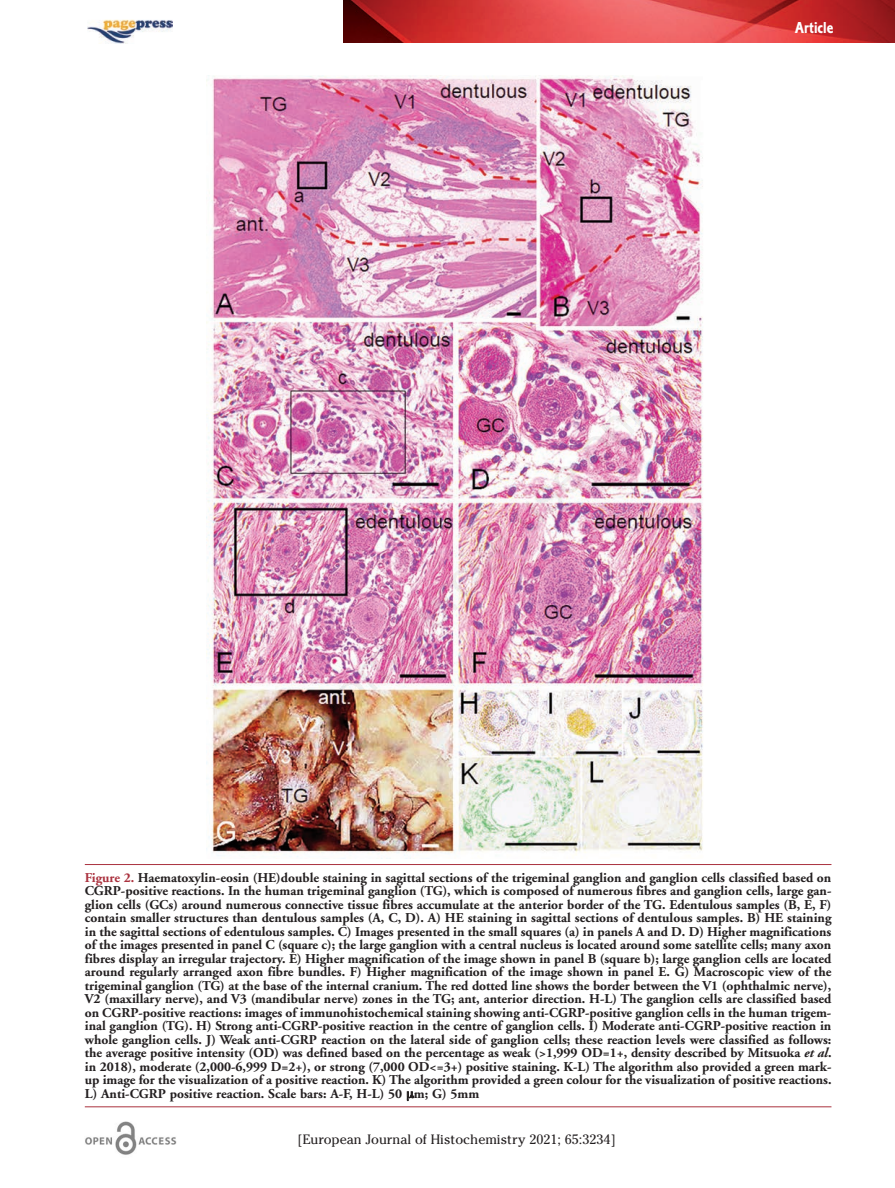
<style>
.page{position:relative;width:895px;height:1188px;background:#fff}
.page>*{position:absolute;margin:0;border:0;box-sizing:border-box;transform-origin:0 0}
.t1{font:16.5px "Corinthian Bold Condensed Plain";color:#fff}
.t2{font:700 13.5px/13.5px "Adobe Garamond";color:#231f20;text-align:justify}
.t3{font:13.5px "Cheltenham";color:#231f20}
.s1{color:#aa323f}
.s2{font-style:italic}
</style>
<div class="page">
<svg style="left:343px;top:0;width:551px;height:42px;background:#cc3c3d"></svg>
<img style="left:88px;top:19px;width:84px;height:24px">
<img style="left:85px;top:1122px;width:92px;height:33px">
<hr style="left:85px;top:864px;width:746px;height:1px;background:#aa323f">
<hr style="left:85px;top:1106px;width:746px;height:1px;background:#aa323f">
<img style="left:206px;top:75px;width:497px;height:783px">
<p class="t1" style="left:794px;top:22px;width:40px">Article</p>
<p class="t2" style="left:85px;top:872px;width:748px"><span class="s1">Figure 2.</span> Haematoxylin-eosin (HE)double staining in sagittal sections of the trigeminal ganglion and ganglion cells classified based on CGRP-positive reactions. In the human trigeminal ganglion (TG), which is composed of numerous fibres and ganglion cells, large gan&shy;glion cells (GCs) around numerous connective tissue fibres accumulate at the anterior border of the TG. Edentulous samples (B, E, F) contain smaller structures than dentulous samples (A, C, D). A) HE staining in sagittal sections of dentulous samples. B) HE staining in the sagittal sections of edentulous samples. C) Images presented in the small squares (a) in panels A and D. D) Higher magnifications of the images presented in panel C (square c); the large ganglion with a central nucleus is located around some satellite cells; many axon fibres display an irregular trajectory. E) Higher magnification of the image shown in panel B (square b); large ganglion cells are located around regularly arranged axon fibre bundles. F) Higher magnification of the image shown in panel E. G) Macroscopic view of the trigeminal ganglion (TG) at the base of the internal cranium. The red dotted line shows the border between the V1 (ophthalmic nerve), V2 (maxillary nerve), and V3 (mandibular nerve) zones in the TG; ant, anterior direction. H-L) The ganglion cells are classified based on CGRP-positive reactions: images of immunohistochemical staining showing anti-CGRP-positive ganglion cells in the human trigem&shy;inal ganglion (TG). H) Strong anti-CGRP-positive reaction in the centre of ganglion cells. I) Moderate anti-CGRP-positive reaction in whole ganglion cells. J) Weak anti-CGRP reaction on the lateral side of ganglion cells; these reaction levels were classified as follows: the average positive intensity (OD) was defined based on the percentage as weak (&gt;1,999 OD=1+, density described by Mitsuoka <span class="s2">et al</span>. in 2018), moderate (2,000-6,999 D=2+), or strong (7,000 OD&lt;=3+) positive staining. K-L) The algorithm also provided a green mark&shy;up image for the visualization of a positive reaction. K) The algorithm provided a green colour for the visualization of positive reactions.<br>L) Anti-CGRP positive reaction. Scale bars: A-F, H-L) 50 m; G) 5mm</p>
<p class="t3" style="left:297px;top:1132px;width:320px">[European Journal of Histochemistry 2021; 65:3234]</p>
</div>
